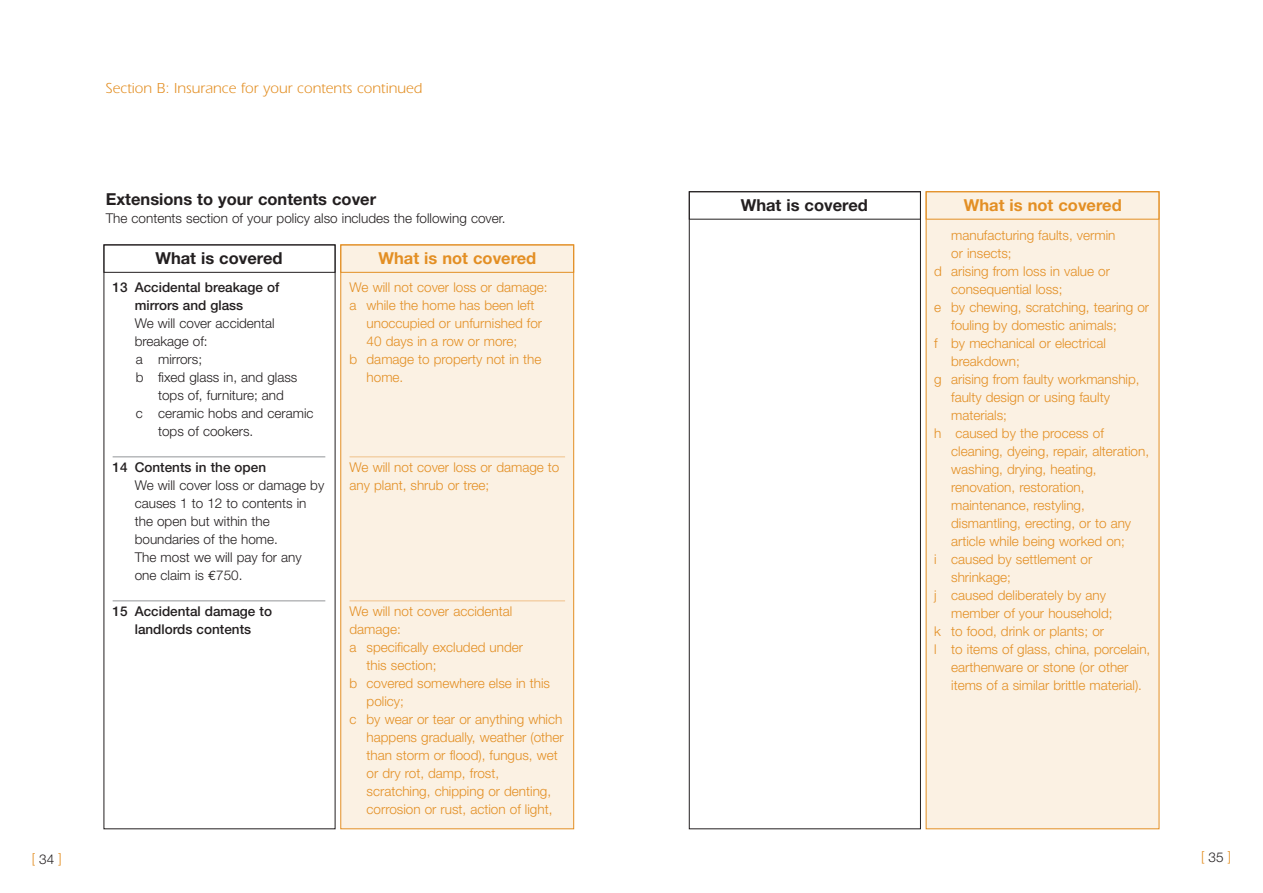
<style>
.page{position:relative;width:1263px;height:893px;background:#fff}
.page>*{position:absolute;margin:0;border:0;box-sizing:border-box;transform-origin:0 0}
.t1{font:700 16.5px "Helvetica Neue";color:#231f20}
.t2{font:700 16.5px "Helvetica Neue";color:#e38f24}
.t3{font:15px "Itc Eras";color:#e38f24}
.t4{font:300 13.5px/18px "Helvetica Neue";color:#e38f24}
.t5{font:300 13.5px/18px "Helvetica Neue";color:#231f20}
.t6{font:500 13.5px/18px "Helvetica Neue";color:#231f20}
.s1{color:#231f20}
.s2{font-family:"Euro Mono";font-weight:400}
</style>
<div class="page">
<div style="left:341px;top:245px;width:232px;height:583px;background:#fbf1e3"></div>
<div style="left:104px;top:244px;width:231px;height:29px;border:1px solid #231f20"></div>
<div style="left:340px;top:244px;width:234px;height:29px;border:1px solid #e38f24"></div>
<hr style="left:113px;top:456px;width:212px;height:1px;background:#939598">
<hr style="left:113px;top:600px;width:212px;height:1px;background:#939598">
<hr style="left:350px;top:456px;width:215px;height:1px;background:#f0c189">
<hr style="left:350px;top:600px;width:215px;height:1px;background:#f0c189">
<div style="left:926px;top:192px;width:233px;height:636px;background:#fbf1e3"></div>
<div style="left:689px;top:191px;width:232px;height:29px;border:1px solid #231f20"></div>
<div style="left:926px;top:191px;width:233px;height:29px;border:1px solid #e38f24"></div>
<p class="t4" style="left:32px;top:850px;width:31px">[<span class="s1">34</span>]</p>
<p class="t3" style="left:106px;top:83px;width:318px">Section B: Insurance for your contents continued</p>
<p class="t1" style="left:106px;top:193px;width:272px">Extensions to your contents cover</p>
<p class="t5" style="left:106px;top:210px;width:401px">The contents section of your policy also includes the following cover.</p>
<p class="t1" style="left:155px;top:252px;width:129px">What is covered</p>
<p class="t2" style="left:379px;top:252px;width:159px">What is not covered</p>
<p class="t6" style="left:135px;top:279px;width:146px;text-indent:-22px">13 Accidental breakage of mirrors and glass</p>
<p class="t5" style="left:135px;top:315px;width:141px">We will cover accidental</p>
<p class="t5" style="left:135px;top:333px;width:74px">breakage of:</p>
<p class="t5" style="left:136px;top:351px;width:68px">a mirrors;</p>
<p class="t5" style="left:136px;top:369px;width:163px">b fixed glass in, and glass</p>
<p class="t5" style="left:158px;top:387px;width:127px">tops of, furniture; and</p>
<p class="t5" style="left:136px;top:405px;width:179px">c ceramic hobs and ceramic</p>
<p class="t5" style="left:158px;top:423px;width:97px">tops of cookers.</p>
<p class="t6" style="left:113px;top:459px;width:155px">14 Contents in the open</p>
<p class="t5" style="left:135px;top:477px;width:191px">We will cover loss or damage by causes 1 to 12 to contents in the open but within the boundaries of the home.<br>The most we will pay for any one claim is <span class="s2">€</span>750.</p>
<p class="t6" style="left:113px;top:603px;width:161px;text-align:center">15 Accidental damage to landlords contents</p>
<p class="t4" style="left:350px;top:279px;width:200px">We will not cover loss or damage:</p>
<p class="t4" style="left:350px;top:297px;width:186px">a while the home has been left</p>
<p class="t4" style="left:367px;top:315px;width:177px">unoccupied or unfurnished for</p>
<p class="t4" style="left:367px;top:333px;width:152px">40 days in a row or more;</p>
<p class="t4" style="left:350px;top:351px;width:193px">b damage to property not in the</p>
<p class="t4" style="left:367px;top:369px;width:38px">home.</p>
<p class="t4" style="left:350px;top:459px;width:211px">We will not cover loss or damage to any plant, shrub or tree;</p>
<p class="t4" style="left:350px;top:603px;width:164px">We will not cover accidental</p>
<p class="t4" style="left:350px;top:621px;width:53px">damage:</p>
<p class="t4" style="left:350px;top:639px;width:175px">a specifically excluded under</p>
<p class="t4" style="left:367px;top:657px;width:71px">this section;</p>
<p class="t4" style="left:350px;top:675px;width:202px">b covered somewhere else in this</p>
<p class="t4" style="left:367px;top:693px;width:39px">policy;</p>
<p class="t4" style="left:350px;top:711px;width:214px">c by wear or tear or anything which</p>
<p class="t4" style="left:367px;top:729px;width:199px">happens gradually, weather (other</p>
<p class="t4" style="left:367px;top:747px;width:193px">than storm or flood), fungus, wet</p>
<p class="t4" style="left:367px;top:765px;width:134px">or dry rot, damp, frost,</p>
<p class="t4" style="left:367px;top:783px;width:186px">scratching, chipping or denting,</p>
<p class="t4" style="left:367px;top:801px;width:187px">corrosion or rust, action of light,</p>
<p class="t1" style="left:741px;top:199px;width:129px">What is covered</p>
<p class="t2" style="left:964px;top:199px;width:159px">What is not covered</p>
<p class="t4" style="left:951px;top:228px;width:166px">manufacturing faults, vermin</p>
<p class="t4" style="left:951px;top:246px;width:62px">or insects;</p>
<p class="t4" style="left:934px;top:264px;width:177px">d arising from loss in value or</p>
<p class="t4" style="left:951px;top:282px;width:113px">consequential loss;</p>
<p class="t4" style="left:934px;top:300px;width:217px">e by chewing, scratching, tearing or</p>
<p class="t4" style="left:951px;top:318px;width:167px">fouling by domestic animals;</p>
<p class="t4" style="left:934px;top:336px;width:173px">f by mechanical or electrical</p>
<p class="t4" style="left:951px;top:354px;width:70px">breakdown;</p>
<p class="t4" style="left:934px;top:372px;width:207px">g arising from faulty workmanship,</p>
<p class="t4" style="left:951px;top:390px;width:160px">faulty design or using faulty</p>
<p class="t4" style="left:951px;top:408px;width:57px">materials;</p>
<p class="t4" style="left:934px;top:426px;width:171px">h caused by the process of</p>
<p class="t4" style="left:951px;top:444px;width:199px">cleaning, dyeing, repair, alteration,</p>
<p class="t4" style="left:951px;top:462px;width:147px">washing, drying, heating,</p>
<p class="t4" style="left:951px;top:480px;width:135px">renovation, restoration,</p>
<p class="t4" style="left:951px;top:498px;width:135px">maintenance, restyling,</p>
<p class="t4" style="left:951px;top:516px;width:181px">dismantling, erecting, or to any</p>
<p class="t4" style="left:951px;top:534px;width:175px">article while being worked on;</p>
<p class="t4" style="left:934px;top:552px;width:160px">i caused by settlement or</p>
<p class="t4" style="left:951px;top:570px;width:61px">shrinkage;</p>
<p class="t4" style="left:934px;top:588px;width:173px">j caused deliberately by any</p>
<p class="t4" style="left:951px;top:606px;width:163px">member of your household;</p>
<p class="t4" style="left:934px;top:624px;width:171px">k to food, drink or plants; or</p>
<p class="t4" style="left:934px;top:642px;width:218px">l to items of glass, china, porcelain,</p>
<p class="t4" style="left:951px;top:660px;width:179px">earthenware or stone (or other</p>
<p class="t4" style="left:951px;top:678px;width:192px">items of a similar brittle material).</p>
<p class="t4" style="left:1201px;top:848px;width:31px">[<span class="s1">35</span>]</p>
</div>
